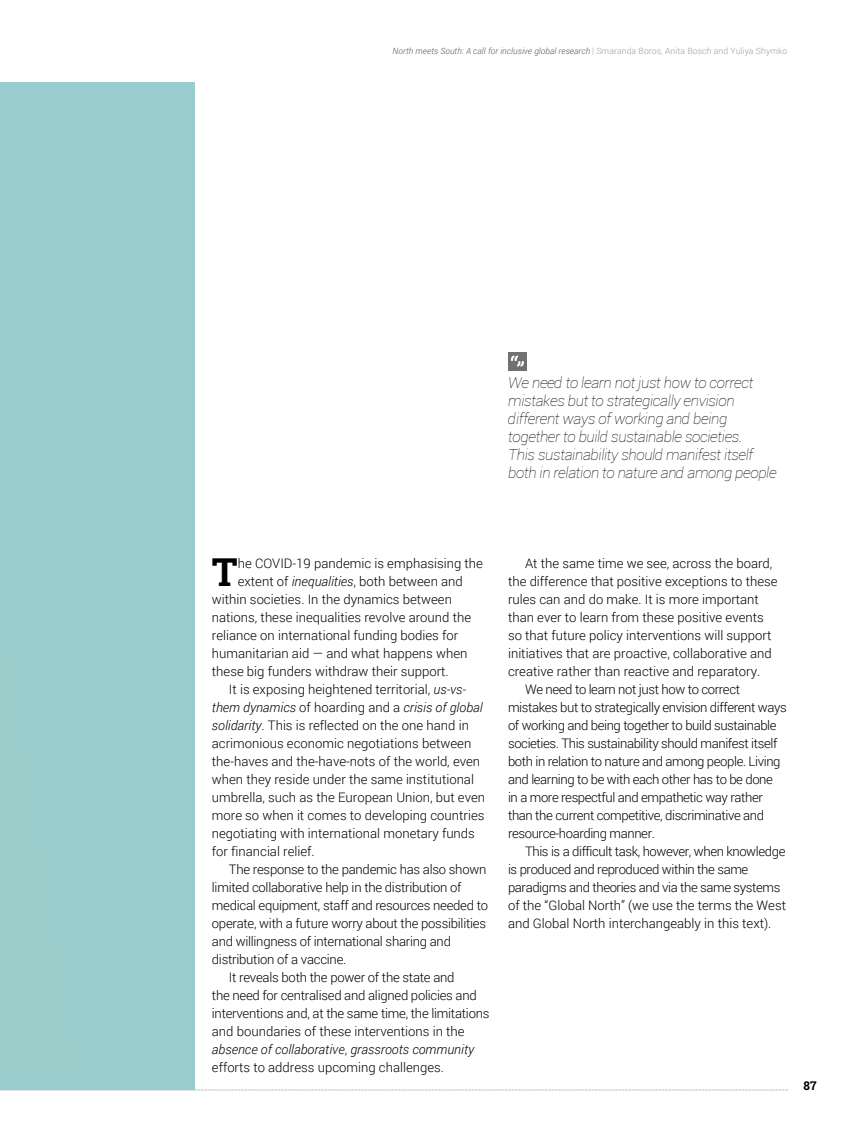
<style>
.page{position:relative;width:851px;height:1127px;background:#fff}
.page>*{position:absolute;margin:0;border:0;box-sizing:border-box;transform-origin:0 0}
.t1{font:700 38.4px "Roboto Slab";color:#000}
.t2{font:italic 100 15px/18px "Roboto";letter-spacing:-.02em;color:#000}
.t3{font:300 13.2px "Roboto";color:#000}
.t4{font:300 13.2px "Roboto";letter-spacing:-.03em;color:#000}
.t5{font:300 13.2px "Roboto";letter-spacing:-.02em;color:#000}
.t6{font:italic 300 13.2px "Roboto";color:#000}
.t7{font:700 12px "Roboto Slab";color:#000}
.t8{font:italic 300 8.7px "Roboto";letter-spacing:.01em;color:#58585a}
.s1{font-style:normal;color:#9c9e9f}
.s2{font-style:italic}
.s3{font-style:normal}
</style>
<div class="page">
<svg style="left:0;top:1089px;width:787px;height:1px"></svg>
<div style="left:0;top:82px;width:195px;height:1007px;background:#99cccd"></div>
<div style="left:508px;top:352px;width:18px;height:18px;background:#707172"></div>
<svg style="left:511px;top:355px;width:13px;height:12px"></svg>
<p class="t8" style="left:392px;top:45px;width:396px">North meets South: A call for inclusive global research <span class="s1">| Smaranda Boros, Anita Bosch and Yuliya Shymko</span></p>
<p class="t2" style="left:508px;top:373px;width:270px">We need to learn not just how to correct mistakes but to strategically envision different ways of working and being together to build sustainable societies.<br>This sustainability should manifest itself both in relation to nature and among people</p>
<h1 class="t1" style="left:212px;top:546px;width:27px">T</h1>
<p class="t3" style="left:238px;top:554px;width:247px">he COVID-19 pandemic is emphasising the</p>
<p class="t3" style="left:238px;top:572px;width:227px">extent of <span class="s2">inequalities</span>, both between and</p>
<p class="t3" style="left:212px;top:590px;width:241px">within societies. In the dynamics between</p>
<p class="t3" style="left:212px;top:608px;width:261px">nations, these inequalities revolve around the</p>
<p class="t3" style="left:212px;top:626px;width:248px">reliance on international funding bodies for</p>
<p class="t3" style="left:212px;top:644px;width:257px">humanitarian aid — and what happens when</p>
<p class="t3" style="left:212px;top:662px;width:238px">these big funders withdraw their support.</p>
<p class="t3" style="left:229px;top:680px;width:239px">It is exposing heightened territorial, <span class="s2">us-vs-</span></p>
<p class="t6" style="left:212px;top:698px;width:272px">them dynamics <span class="s3">of hoarding and a</span> crisis of global</p>
<p class="t3" style="left:212px;top:716px;width:258px"><span class="s2">solidarity</span>. This is reflected on the one hand in</p>
<p class="t3" style="left:212px;top:734px;width:261px">acrimonious economic negotiations between</p>
<p class="t3" style="left:212px;top:752px;width:270px">the-haves and the-have-nots of the world, even</p>
<p class="t3" style="left:212px;top:770px;width:263px">when they reside under the same institutional</p>
<p class="t3" style="left:212px;top:788px;width:275px">umbrella, such as the European Union, but even</p>
<p class="t3" style="left:212px;top:806px;width:274px">more so when it comes to developing countries</p>
<p class="t3" style="left:212px;top:824px;width:264px">negotiating with international monetary funds</p>
<p class="t3" style="left:212px;top:842px;width:104px">for financial relief.</p>
<p class="t5" style="left:229px;top:860px;width:259px">The response to the pandemic has also shown</p>
<p class="t5" style="left:212px;top:878px;width:251px">limited collaborative help in the distribution of</p>
<p class="t5" style="left:212px;top:896px;width:278px">medical equipment, staff and resources needed to</p>
<p class="t5" style="left:212px;top:914px;width:275px">operate, with a future worry about the possibilities</p>
<p class="t5" style="left:212px;top:932px;width:240px">and willingness of international sharing and</p>
<p class="t5" style="left:212px;top:950px;width:136px">distribution of a vaccine.</p>
<p class="t5" style="left:229px;top:968px;width:227px">It reveals both the power of the state and</p>
<p class="t5" style="left:212px;top:986px;width:266px">the need for centralised and aligned policies and</p>
<p class="t5" style="left:212px;top:1004px;width:279px">interventions and, at the same time, the limitations</p>
<p class="t3" style="left:212px;top:1022px;width:254px">and boundaries of these interventions in the</p>
<p class="t6" style="left:212px;top:1040px;width:264px">absence of collaborative<span class="s3">,</span> grassroots community</p>
<p class="t3" style="left:212px;top:1058px;width:233px">efforts to address upcoming challenges.</p>
<p class="t3" style="left:525px;top:554px;width:249px">At the same time we see, across the board,</p>
<p class="t3" style="left:508px;top:572px;width:271px">the difference that positive exceptions to these</p>
<p class="t3" style="left:508px;top:590px;width:252px">rules can and do make. It is more important</p>
<p class="t3" style="left:508px;top:608px;width:257px">than ever to learn from these positive events</p>
<p class="t3" style="left:508px;top:626px;width:265px">so that future policy interventions will support</p>
<p class="t3" style="left:508px;top:644px;width:265px">initiatives that are proactive, collaborative and</p>
<p class="t3" style="left:508px;top:662px;width:254px">creative rather than reactive and reparatory.</p>
<p class="t4" style="left:525px;top:680px;width:216px">We need to learn not just how to correct</p>
<p class="t4" style="left:508px;top:698px;width:280px">mistakes but to strategically envision different ways</p>
<p class="t4" style="left:508px;top:716px;width:270px">of working and being together to build sustainable</p>
<p class="t4" style="left:508px;top:734px;width:271px">societies. This sustainability should manifest itself</p>
<p class="t4" style="left:508px;top:752px;width:274px">both in relation to nature and among people. Living</p>
<p class="t4" style="left:508px;top:770px;width:266px">and learning to be with each other has to be done</p>
<p class="t4" style="left:508px;top:788px;width:256px">in a more respectful and empathetic way rather</p>
<p class="t4" style="left:508px;top:806px;width:257px">than the current competitive, discriminative and</p>
<p class="t4" style="left:508px;top:824px;width:148px">resource-hoarding manner.</p>
<p class="t4" style="left:525px;top:842px;width:262px">This is a difficult task, however, when knowledge</p>
<p class="t4" style="left:508px;top:860px;width:242px">is produced and reproduced within the same</p>
<p class="t4" style="left:508px;top:878px;width:274px">paradigms and theories and via the same systems</p>
<p class="t3" style="left:508px;top:896px;width:279px">of the “Global North” (we use the terms the West</p>
<p class="t3" style="left:508px;top:914px;width:265px">and Global North interchangeably in this text).</p>
<p class="t7" style="left:803px;top:1077px;width:15px">87</p>
</div>
